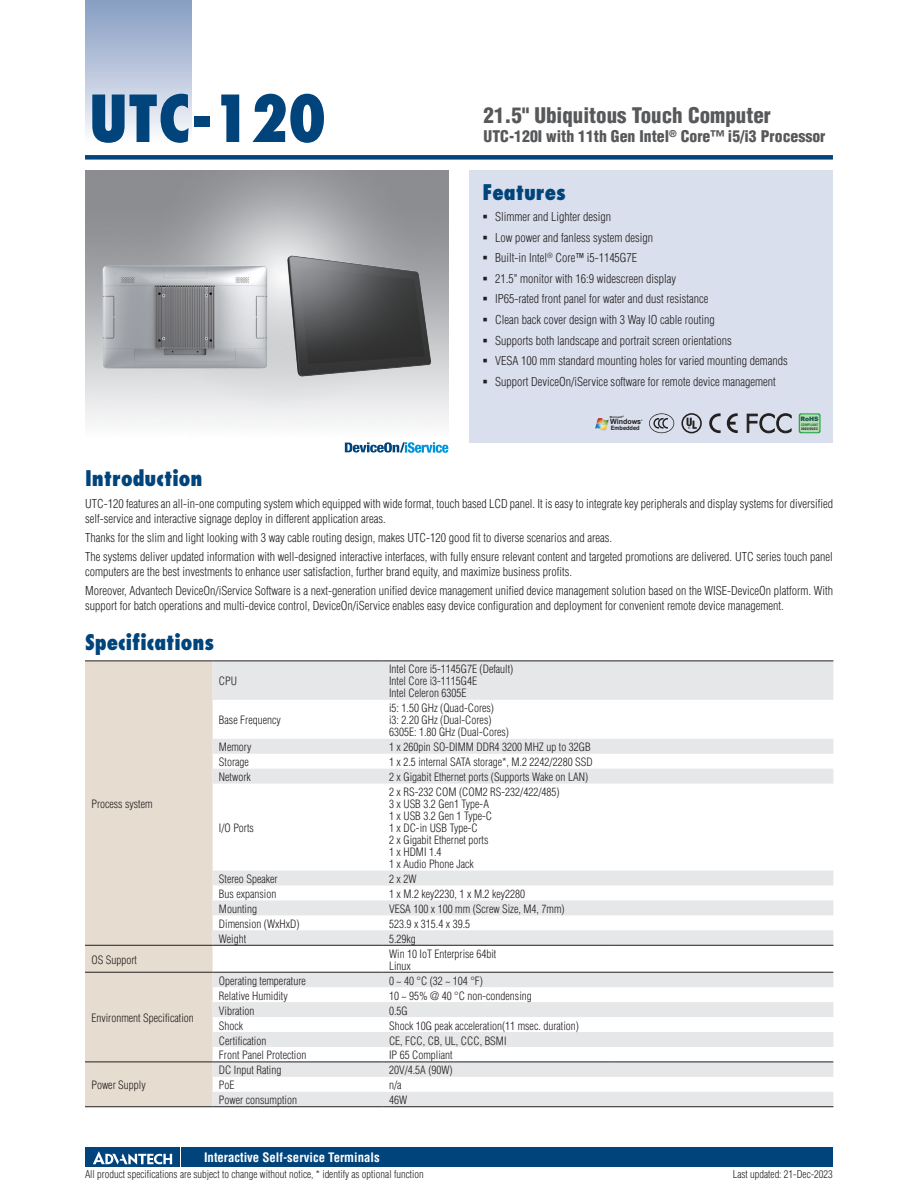
<style>
.page{position:relative;width:918px;height:1188px;background:#fff}
.page>*{position:absolute;margin:0;border:0;box-sizing:border-box;transform-origin:0 0}
.t1{font:800 condensed 63px "Futura";color:#00447b}
.t2{font:800 condensed 21px "Futura";color:#00447b}
.t3{font:900 condensed 21px "Helvetica";color:#57585a}
.t4{font:900 condensed 15.75px "Helvetica";color:#57585a}
.t5{font:700 condensed 12.75px "Helvetica";color:#fff}
.t6{font:300 condensed 12px/20.7px "Helvetica";color:#231f20}
.t7{font:300 condensed 11.25px/12px "Helvetica";color:#231f20}
.t8{font:300 condensed 10.5px "Helvetica";color:#231f20}
.t9{font:700 7.35px "Arial";color:#231f20}
.t10{font:900 6px "Arial";color:#0c5447}
.t11{font:700 5.85px "Helvetica";color:#231f20;scale:.95 1}
.t12{font:700 condensed 3.3px "Helvetica";color:#231f20;scale:1.11 1}
.t13{font:700 condensed 3.3px "Helvetica";color:#0c6a39;scale:1.05 1}
.t14{font:700 2.7px "Arial";color:#231f20}
.t15{font:700 1.95px "Arial";color:#231f20}
</style>
<div class="page">
<div style="left:85px;top:155px;width:748px;height:5px;background:#00447b"></div>
<div style="left:85px;top:0;width:106px;height:143px;background:linear-gradient(to bottom,#849bc1,#f9fafc)"></div>
<div style="left:182px;top:1147px;width:651px;height:20px;background:#00447b"></div>
<div style="left:85px;top:1147px;width:95px;height:20px;background:#00447b"></div>
<svg style="left:93px;top:1151px;width:79px;height:14px"></svg>
<div style="left:470px;top:170px;width:363px;height:272px;background:#d9dfec"></div>
<svg style="left:799px;top:413px;width:22px;height:20px"></svg>
<div style="left:800px;top:414px;width:19px;height:18px;background:#b8dbb4;border-radius:2px"></div>
<svg style="left:649px;top:413px;width:25px;height:20px"></svg>
<svg style="left:709px;top:413px;width:12px;height:20px"></svg>
<svg style="left:727px;top:413px;width:11px;height:20px"></svg>
<svg style="left:746px;top:413px;width:46px;height:21px"></svg>
<div style="left:681px;top:413px;width:21px;height:20px;border:2px solid #231f20;border-radius:50%"></div>
<svg style="left:687px;top:418px;width:10px;height:11px"></svg>
<svg style="left:595px;top:418px;width:14px;height:13px"></svg>
<div style="left:85px;top:661px;width:128px;height:445px;background:#e6dccf"></div>
<svg style="left:213px;top:661px;width:620px;height:445px"></svg>
<hr style="left:85px;top:660px;width:128px;height:1px;background:#231f20">
<hr style="left:213px;top:660px;width:170px;height:1px;background:#231f20">
<hr style="left:383px;top:660px;width:225px;height:1px;background:#231f20">
<hr style="left:608px;top:660px;width:225px;height:1px;background:#231f20">
<hr style="left:85px;top:945px;width:128px;height:1px;background:#231f20">
<hr style="left:213px;top:945px;width:170px;height:1px;background:#231f20">
<hr style="left:383px;top:945px;width:225px;height:1px;background:#231f20">
<hr style="left:608px;top:945px;width:225px;height:1px;background:#231f20">
<hr style="left:85px;top:972px;width:128px;height:1px;background:#231f20">
<hr style="left:213px;top:972px;width:170px;height:1px;background:#231f20">
<hr style="left:383px;top:972px;width:225px;height:1px;background:#231f20">
<hr style="left:608px;top:972px;width:225px;height:1px;background:#231f20">
<hr style="left:85px;top:1062px;width:128px;height:1px;background:#231f20">
<hr style="left:85px;top:1106px;width:128px;height:1px;background:#231f20">
<hr style="left:213px;top:1062px;width:170px;height:1px;background:#231f20">
<hr style="left:383px;top:1062px;width:225px;height:1px;background:#231f20">
<hr style="left:608px;top:1062px;width:225px;height:1px;background:#231f20">
<hr style="left:213px;top:1106px;width:170px;height:1px;background:#231f20">
<hr style="left:383px;top:1106px;width:225px;height:1px;background:#231f20">
<hr style="left:608px;top:1106px;width:225px;height:1px;background:#231f20">
<img style="left:261px;top:238px;width:188px;height:158px">
<img style="left:94px;top:248px;width:182px;height:138px">
<svg style="left:345px;top:442px;width:103px;height:11px"></svg>
<h1 class="t1" style="left:89px;top:79px;width:239px">UTC-120</h1>
<h2 class="t3" style="left:484px;top:102px;width:289px">21.5" Ubiquitous Touch Computer</h2>
<h3 class="t4" style="left:484px;top:126px;width:343px">UTC-120I with 11th Gen Intel<sup>®</sup> Core™ i5/i3 Processor</h3>
<h2 class="t2" style="left:482px;top:179px;width:85px">Features</h2>
<p class="t6" style="left:495px;top:206px;width:294px">Slimmer and Lighter design<br>Low power and fanless system design<br>Built-in Intel<sup>®</sup> Core™ i5-1145G7E<br>21.5" monitor with 16:9 widescreen display<br>IP65-rated front panel for water and dust resistance<br>Clean back cover design with 3 Way IO cable routing<br>Supports both landscape and portrait screen orientations<br>VESA 100 mm standard mounting holes for varied mounting demands Support DeviceOn/iService software for remote device management</p>
<p class="t14" style="left:610px;top:415px;width:15px">Microsoft<sup>®</sup></p>
<p class="t9" style="left:610px;top:416px;width:33px">Windows</p>
<p class="t15" style="left:641px;top:419px;width:3px">®</p>
<p class="t11" style="left:611px;top:424px;width:32px">Embedded</p>
<p class="t10" style="left:801px;top:415px;width:20px">RoHS</p>
<p class="t13" style="left:801px;top:422px;width:18px">COMPLIANT</p>
<p class="t12" style="left:801px;top:427px;width:17px">2002/95/EC</p>
<h2 class="t2" style="left:85px;top:465px;width:119px">Introduction</h2>
<p class="t6" style="left:85px;top:496px;width:750px;line-height:15px">UTC-120 features an all-in-one computing system which equipped with wide format, touch based LCD panel. It is easy to integrate key peripherals and display systems for diversified self-service and interactive signage deploy in different application areas.</p>
<p class="t6" style="left:85px;top:528px;width:749px;line-height:19.2px">Thanks for the slim and light looking with 3 way cable routing design, makes UTC-120 good fit to diverse scenarios and areas.<br>The systems deliver updated information with well-designed interactive interfaces, with fully ensure relevant content and targeted promotions are delivered. UTC series touch panel</p>
<p class="t6" style="left:85px;top:562px;width:749px;line-height:19.2px">computers are the best investments to enhance user satisfaction, further brand equity, and maximize business profits.<br>Moreover, Advantech DeviceOn/iService Software is a next-generation unified device management unified device management solution based on the WISE-DeviceOn platform. With</p>
<p class="t6" style="left:85px;top:596px;width:700px">support for batch operations and multi-device control, DeviceOn/iService enables easy device configuration and deployment for convenient remote device management.</p>
<h2 class="t2" style="left:85px;top:629px;width:131px">Specifications</h2>
<p class="t7" style="left:219px;top:675px;width:20px">CPU</p>
<p class="t7" style="left:219px;top:714px;width:63px">Base Frequency</p>
<p class="t7" style="left:389px;top:663px;width:126px">Intel Core i5-1145G7E (Default)<br>Intel Core i3-1115G4E<br>Intel Celeron 6305E</p>
<p class="t7" style="left:389px;top:702px;width:121px">i5: 1.50 GHz (Quad-Cores)<br>i3: 2.20 GHz (Dual-Cores)<br>6305E: 1.80 GHz (Dual-Cores)</p>
<p class="t7" style="left:91px;top:798px;width:63px">Process system</p>
<p class="t7" style="left:219px;top:741px;width:34px">Memory</p>
<p class="t7" style="left:389px;top:741px;width:203px">1 x 260pin SO-DIMM DDR4 3200 MHZ up to 32GB</p>
<p class="t7" style="left:219px;top:756px;width:31px">Storage</p>
<p class="t7" style="left:389px;top:756px;width:205px">1 x 2.5 internal SATA storage*, M.2 2242/2280 SSD</p>
<p class="t7" style="left:219px;top:771px;width:33px">Network</p>
<p class="t7" style="left:389px;top:771px;width:201px">2 x Gigabit Ethernet ports (Supports Wake on LAN)</p>
<p class="t7" style="left:219px;top:822px;width:36px">I/O Ports</p>
<p class="t7" style="left:389px;top:786px;width:172px">2 x RS-232 COM (COM2 RS-232/422/485)<br>3 x USB 3.2 Gen1 Type-A<br>1 x USB 3.2 Gen 1 Type-C<br>1 x DC-in USB Type-C<br>2 x Gigabit Ethernet ports<br>1 x HDMI 1.4<br>1 x Audio Phone Jack</p>
<p class="t7" style="left:219px;top:873px;width:60px">Stereo Speaker</p>
<p class="t7" style="left:389px;top:873px;width:29px">2 x 2W</p>
<p class="t7" style="left:219px;top:888px;width:59px">Bus expansion</p>
<p class="t7" style="left:389px;top:888px;width:138px">1 x M.2 key2230, 1 x M.2 key2280</p>
<p class="t7" style="left:219px;top:903px;width:40px">Mounting</p>
<p class="t7" style="left:389px;top:903px;width:177px">VESA 100 x 100 mm (Screw Size, M4, 7mm)</p>
<p class="t7" style="left:219px;top:918px;width:82px">Dimension (WxHxD)</p>
<p class="t7" style="left:389px;top:918px;width:83px">523.9 x 315.4 x 39.5</p>
<p class="t7" style="left:219px;top:933px;width:29px">Weight</p>
<p class="t7" style="left:389px;top:933px;width:28px">5.29kg</p>
<p class="t7" style="left:91px;top:954px;width:47px">OS Support</p>
<p class="t7" style="left:389px;top:948px;width:109px">Win 10 IoT Enterprise 64bit<br>Linux</p>
<p class="t7" style="left:91px;top:1012px;width:104px">Environment Specification</p>
<p class="t7" style="left:91px;top:1079px;width:56px">Power Supply</p>
<p class="t7" style="left:219px;top:975px;width:88px">Operating temperature</p>
<p class="t7" style="left:389px;top:975px;width:95px">0 ~ 40 °C (32 ~ 104 °F)</p>
<p class="t7" style="left:219px;top:990px;width:70px">Relative Humidity</p>
<p class="t7" style="left:389px;top:990px;width:144px">10 ~ 95% @ 40 °C non-condensing</p>
<p class="t7" style="left:219px;top:1004px;width:37px">Vibration</p>
<p class="t7" style="left:389px;top:1004px;width:20px">0.5G</p>
<p class="t7" style="left:219px;top:1019px;width:26px">Shock</p>
<p class="t7" style="left:389px;top:1019px;width:191px">Shock 10G peak acceleration(11 msec. duration)</p>
<p class="t7" style="left:219px;top:1034px;width:49px">Certification</p>
<p class="t7" style="left:389px;top:1034px;width:119px">CE, FCC, CB, UL, CCC, BSMI</p>
<p class="t7" style="left:219px;top:1049px;width:89px">Front Panel Protection</p>
<p class="t7" style="left:389px;top:1049px;width:65px">IP 65 Compliant</p>
<p class="t7" style="left:219px;top:1064px;width:64px">DC Input Rating</p>
<p class="t7" style="left:389px;top:1064px;width:65px">20V/4.5A (90W)</p>
<p class="t7" style="left:219px;top:1079px;width:17px">PoE</p>
<p class="t7" style="left:389px;top:1079px;width:14px">n/a</p>
<p class="t7" style="left:219px;top:1094px;width:80px">Power consumption</p>
<p class="t7" style="left:389px;top:1094px;width:20px">46W</p>
<p class="t5" style="left:204px;top:1149px;width:177px">Interactive Self-service Terminals</p>
<p class="t8" style="left:85px;top:1167px;width:340px">All product specifications are subject to change without notice, * identify as optional function</p>
<p class="t8" style="left:733px;top:1167px;width:102px">Last updated: 21-Dec-2023</p>
</div>
